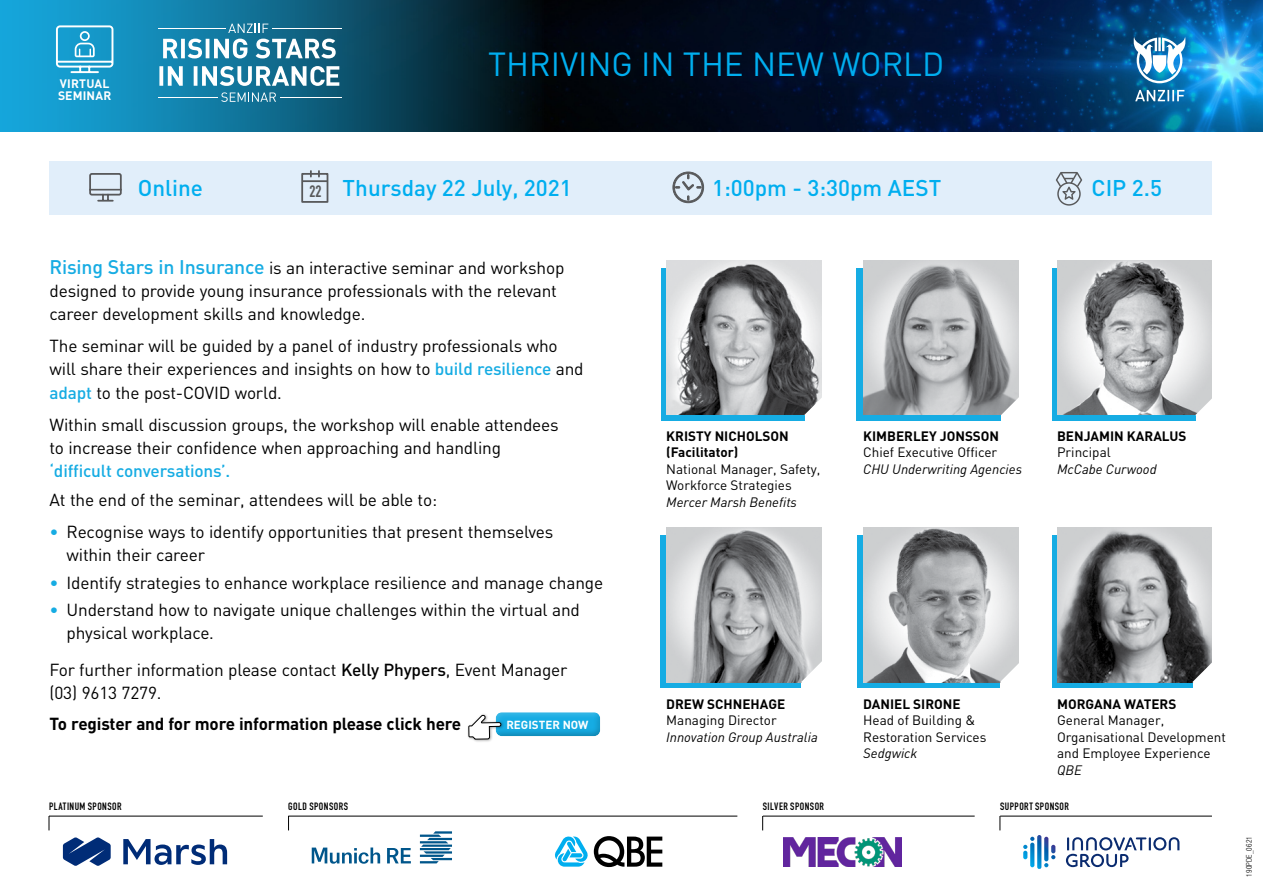
<style>
.page{position:relative;width:1263px;height:893px;background:#fff}
.page>*{position:absolute;margin:0;border:0;box-sizing:border-box;transform-origin:0 0}
.t1{font:33px "DIN";color:#00aeef}
.t2{font:500 22.5px "DIN";color:#00aeef}
.t3{font:17.25px/23.2px "DIN";letter-spacing:-.01em;color:#000}
.t4{font:700 17.25px "DIN";letter-spacing:-.01em;color:#000}
.t5{font:500 17.25px "DIN";letter-spacing:-.01em;color:#16ace3}
.t6{font:13.5px/16.5px "DIN";color:#000}
.t7{font:700 13.5px/16.5px "DIN";color:#000}
.t8{font:italic 13.5px "DIN";color:#000}
.t9{font:700 12.15px/12.1px "DIN";letter-spacing:.015em;color:#fff}
.t10{font:700 11.55px "DIN";color:#fff}
.t11{font:700 10.5px "DIN Condensed";letter-spacing:.045em;color:#000}
.t12{font:300 condensed 7.5px "Swiss 721 BT";letter-spacing:.01em;color:#000}
.s1{font-family:"DIN Condensed";font-weight:700;font-size:16.35px;color:#58595b}
.s2{font-weight:500;font-size:19.5px;color:#16ace3}
.s3{font-weight:500;color:#16ace3}
.s4{color:#16ace3}
.s5{font-weight:500}
</style>
<div class="page">
<img style="left:544px;top:0;width:719px;height:132px">
<svg style="left:0;top:0;width:544px;height:132px;background:#0d5e7d"></svg>
<svg style="left:55px;top:24px;width:59px;height:50px;background:#4bb1d6"></svg>
<div style="left:490px;top:710px;width:119px;height:34px;background:#000;opacity:.45"></div>
<div style="left:466px;top:713px;width:39px;height:30px;background:#000;opacity:.45"></div>
<svg style="left:468px;top:714px;width:33px;height:26px"></svg>
<hr style="left:49px;top:816px;width:214px;height:1px;background:#000">
<svg style="left:49px;top:816px;width:1px;height:14px"></svg>
<hr style="left:288px;top:816px;width:449px;height:1px;background:#000">
<svg style="left:288px;top:817px;width:1px;height:13px"></svg>
<hr style="left:763px;top:816px;width:212px;height:1px;background:#000">
<svg style="left:762px;top:816px;width:1px;height:14px"></svg>
<hr style="left:1000px;top:816px;width:212px;height:1px;background:#000">
<svg style="left:1000px;top:816px;width:1px;height:14px"></svg>
<svg style="left:228px;top:24px;width:40px;height:9px"></svg>
<hr style="left:272px;top:28px;width:69px;height:1px;background:#fff">
<hr style="left:158px;top:28px;width:67px;height:1px;background:#fff">
<hr style="left:158px;top:97px;width:60px;height:1px;background:#fff">
<hr style="left:280px;top:97px;width:61px;height:1px;background:#fff">
<svg style="left:159px;top:39px;width:180px;height:47px"></svg>
<svg style="left:221px;top:92px;width:55px;height:10px"></svg>
<div style="left:50px;top:161px;width:1162px;height:54px;background:#e1eefa"></div>
<div style="left:301px;top:173px;width:27px;height:30px;border:2px solid #58595b"></div>
<svg style="left:310px;top:171px;width:2px;height:6px"></svg>
<hr style="left:302px;top:180px;width:25px;height:2px;background:#58595b">
<svg style="left:318px;top:171px;width:2px;height:6px"></svg>
<svg style="left:89px;top:173px;width:33px;height:29px"></svg>
<hr style="left:89px;top:189px;width:33px;height:1px;background:#58595b">
<svg style="left:123px;top:839px;width:104px;height:26px"></svg>
<svg style="left:63px;top:837px;width:48px;height:29px"></svg>
<svg style="left:387px;top:848px;width:24px;height:15px"></svg>
<svg style="left:312px;top:847px;width:68px;height:17px"></svg>
<svg style="left:420px;top:831px;width:32px;height:32px"></svg>
<svg style="left:555px;top:836px;width:107px;height:31px"></svg>
<img style="left:784px;top:837px;width:117px;height:30px">
<svg style="left:1066px;top:837px;width:113px;height:30px"></svg>
<svg style="left:1023px;top:835px;width:32px;height:34px"></svg>
<div style="left:1052px;top:269px;width:143px;height:152px;background:#16ace3"></div>
<img style="left:1057px;top:260px;width:155px;height:155px">
<svg style="left:1195px;top:394px;width:17px;height:27px"></svg>
<div style="left:856px;top:269px;width:145px;height:152px;background:#16ace3"></div>
<img style="left:863px;top:260px;width:155px;height:155px">
<svg style="left:1001px;top:394px;width:18px;height:21px"></svg>
<div style="left:1052px;top:535px;width:140px;height:152px;background:#16ace3"></div>
<div style="left:661px;top:269px;width:143px;height:152px;background:#16ace3"></div>
<img style="left:666px;top:260px;width:155px;height:155px">
<svg style="left:804px;top:394px;width:18px;height:27px"></svg>
<img style="left:1057px;top:527px;width:155px;height:155px">
<div style="left:858px;top:535px;width:142px;height:152px;background:#16ace3"></div>
<img style="left:863px;top:527px;width:155px;height:155px">
<svg style="left:1000px;top:661px;width:19px;height:22px"></svg>
<svg style="left:1192px;top:661px;width:20px;height:27px"></svg>
<div style="left:661px;top:535px;width:140px;height:152px;background:#16ace3"></div>
<img style="left:666px;top:527px;width:155px;height:155px">
<svg style="left:801px;top:661px;width:21px;height:22px"></svg>
<svg style="left:673px;top:172px;width:31px;height:31px"></svg>
<svg style="left:1056px;top:172px;width:26px;height:34px"></svg>
<svg style="left:1135px;top:90px;width:49px;height:11px"></svg>
<svg style="left:1133px;top:37px;width:53px;height:46px"></svg>
<p class="t9" style="left:58px;top:77px;width:55px">VIRTUAL<br>SEMINAR</p>
<h1 class="t1" style="left:488px;top:44px;width:458px">THRIVING IN THE NEW WORLD</h1>
<h2 class="t2" style="left:138px;top:174px;width:67px">Online</h2>
<h2 class="t2" style="left:309px;top:174px;width:264px"><span class="s1">22</span> Thursday 22 July, 2021</h2>
<h2 class="t2" style="left:712px;top:174px;width:231px">1:00pm - 3:30pm AEST</h2>
<h2 class="t2" style="left:1091px;top:174px;width:72px">CIP 2.5</h2>
<p class="t3" style="left:50px;top:256px;width:516px"><span class="s2">Rising Stars in Insurance</span> is an interactive seminar and workshop designed to provide young insurance professionals with the relevant career development skills and knowledge.</p>
<p class="t3" style="left:50px;top:334px;width:536px">The seminar will be guided by a panel of industry professionals who will share their experiences and insights on how to <span class="s3">build resilience</span> and <span class="s3">adapt</span> to the post-COVID world.</p>
<p class="t3" style="left:50px;top:412px;width:511px">Within small discussion groups, the workshop will enable attendees to increase their confidence when approaching and handling</p>
<p class="t5" style="left:50px;top:460px;width:182px">‘difficult conversations’.</p>
<p class="t3" style="left:50px;top:488px;width:389px">At the end of the seminar, attendees will be able to:</p>
<p class="t3" style="left:67px;top:520px;width:488px;text-indent:-17px"><span class="s4">•</span> Recognise ways to identify opportunities that present themselves within their career</p>
<p class="t3" style="left:50px;top:571px;width:555px"><span class="s4">•</span> Identify strategies to enhance workplace resilience and manage change</p>
<p class="t3" style="left:67px;top:598px;width:515px;text-indent:-17px"><span class="s4">•</span> Understand how to navigate unique challenges within the virtual and physical workplace.</p>
<p class="t3" style="left:50px;top:657px;width:519px">For further information please contact <span class="s5">Kelly Phypers</span>, Event Manager (03) 9613 7279.</p>
<p class="t4" style="left:50px;top:712px;width:413px">To register and for more information please click here</p>
<p class="t10" style="left:506px;top:717px;width:84px">REGISTER NOW</p>
<p class="t7" style="left:666px;top:427px;width:124px">KRISTY NICHOLSON (Facilitator)</p>
<p class="t6" style="left:666px;top:461px;width:156px">National Manager, Safety,<br>Workforce Strategies</p>
<p class="t8" style="left:666px;top:494px;width:132px">Mercer Marsh Benefits</p>
<p class="t7" style="left:863px;top:427px;width:138px">KIMBERLEY JONSSON</p>
<p class="t6" style="left:863px;top:444px;width:136px">Chief Executive Officer</p>
<p class="t8" style="left:863px;top:461px;width:160px">CHU Underwriting Agencies</p>
<p class="t7" style="left:1057px;top:427px;width:131px">BENJAMIN KARALUS</p>
<p class="t6" style="left:1057px;top:444px;width:55px">Principal</p>
<p class="t8" style="left:1057px;top:461px;width:101px">McCabe Curwood</p>
<p class="t7" style="left:666px;top:695px;width:121px">DREW SCHNEHAGE</p>
<p class="t6" style="left:666px;top:712px;width:112px">Managing Director</p>
<p class="t8" style="left:666px;top:729px;width:153px">Innovation Group Australia</p>
<p class="t7" style="left:863px;top:695px;width:99px">DANIEL SIRONE</p>
<p class="t6" style="left:863px;top:712px;width:125px">Head of Building &amp;<br>Restoration Services</p>
<p class="t8" style="left:863px;top:745px;width:56px">Sedgwick</p>
<p class="t7" style="left:1057px;top:695px;width:121px">MORGANA WATERS</p>
<p class="t6" style="left:1057px;top:712px;width:170px">General Manager,<br>Organisational Development and Employee Experience</p>
<p class="t8" style="left:1057px;top:762px;width:26px">QBE</p>
<p class="t11" style="left:49px;top:799px;width:74px">PLATINUM SPONSOR</p>
<p class="t11" style="left:288px;top:799px;width:61px">GOLD SPONSORS</p>
<p class="t11" style="left:763px;top:799px;width:63px">SILVER SPONSOR</p>
<p class="t11" style="left:1000px;top:799px;width:70px">SUPPORT SPONSOR</p>
<p class="t12" style="left:1244px;top:877px;width:42px;rotate:-90deg">190PDE_0621</p>
</div>
